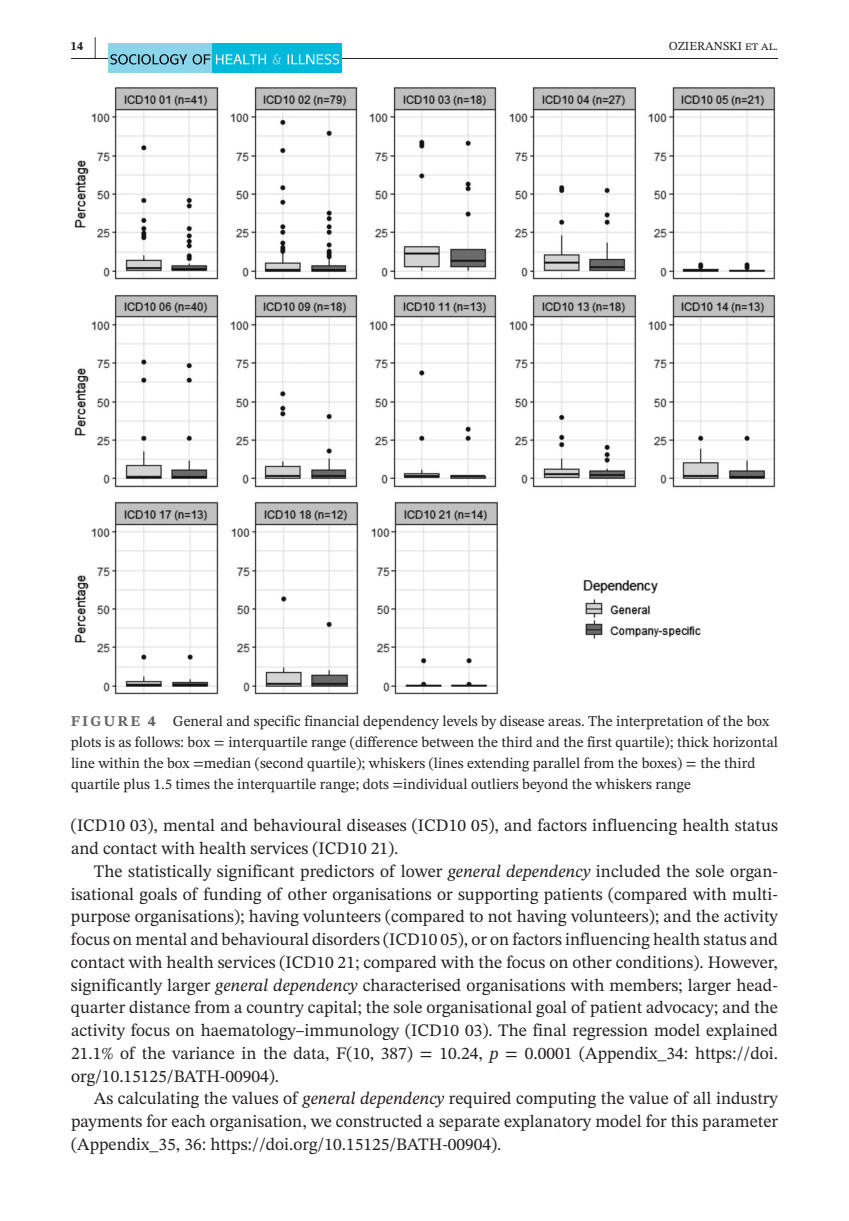
<style>
.page{position:relative;width:849px;height:1221px;background:#fff}
.page>*{position:absolute;margin:0;border:0;box-sizing:border-box;transform-origin:0 0}
.t1{font:17.5px/22.8px "STIX Two Text";color:#231f20;text-align:justify}
.t2{font:14.88px/21px "STIX Two Text";color:#231f20}
.t3{font:12.25px "STIX Two Text";color:#231f20}
.t4{font:700 12.25px "STIX Two Text";color:#231f20}
.s1{font-size:24.68px}
.s2{font-weight:700;color:#636366}
.s3{font-style:italic}
</style>
<div class="page">
<hr style="left:71px;top:58px;width:706px;height:1px;background:#231f20">
<div style="left:108px;top:44px;width:104px;height:29px;background:#8ad5ea"></div>
<div style="left:212px;top:44px;width:130px;height:29px;background:#00b8da"></div>
<svg style="left:110px;top:54px;width:100px;height:11px"></svg>
<svg style="left:216px;top:54px;width:50px;height:10px"></svg>
<svg style="left:272px;top:54px;width:9px;height:11px"></svg>
<svg style="left:287px;top:54px;width:52px;height:11px"></svg>
<img style="left:74px;top:87px;width:701px;height:607px">
<p class="t4" style="left:71px;top:37px;width:27px">14 <span class="s1">|</span></p>
<p class="t3" style="left:668px;top:37px;width:110px">OZIERANSKI et al.</p>
<p class="t2" style="left:71px;top:710px;width:708px"><span class="s2">FIGURE 4</span> General and specific financial dependency levels by disease areas. The interpretation of the box plots is as follows: box = interquartile range (difference between the third and the first quartile); thick horizontal line within the box =median (second quartile); whiskers (lines extending parallel from the boxes) = the third quartile plus 1.5 times the interquartile range; dots =individual outliers beyond the whiskers range</p>
<p class="t1" style="left:71px;top:814px;width:708px">(ICD10 03), mental and behavioural diseases (ICD10 05), and factors influencing health status and contact with health services (ICD10 21).</p>
<p class="t1" style="left:71px;top:859px;width:708px;text-indent:23px">The statistically significant predictors of lower <span class="s3">general dependency</span> included the sole organ&shy;isational goals of funding of other organisations or supporting patients (compared with multi&shy;purpose organisations); having volunteers (compared to not having volunteers); and the activity focus on mental and behavioural disorders (ICD10 05), or on factors influencing health status and contact with health services (ICD10 21; compared with the focus on other conditions). However, significantly larger <span class="s3">general dependency</span> characterised organisations with members; larger head&shy;quarter distance from a country capital; the sole organisational goal of patient advocacy; and the activity focus on haematology–immunology (ICD10 03). The final regression model explained 21.1% of the variance in the data, F(10, 387) = 10.24, <span class="s3">p</span> = 0.0001 (Appendix_34: https://doi. org/10.15125/BATH-00904).</p>
<p class="t1" style="left:71px;top:1087px;width:708px;text-indent:23px">As calculating the values of <span class="s3">general dependency</span> required computing the value of all industry payments for each organisation, we constructed a separate explanatory model for this parameter (Appendix_35, 36: https://doi.org/10.15125/BATH-00904).</p>
</div>
